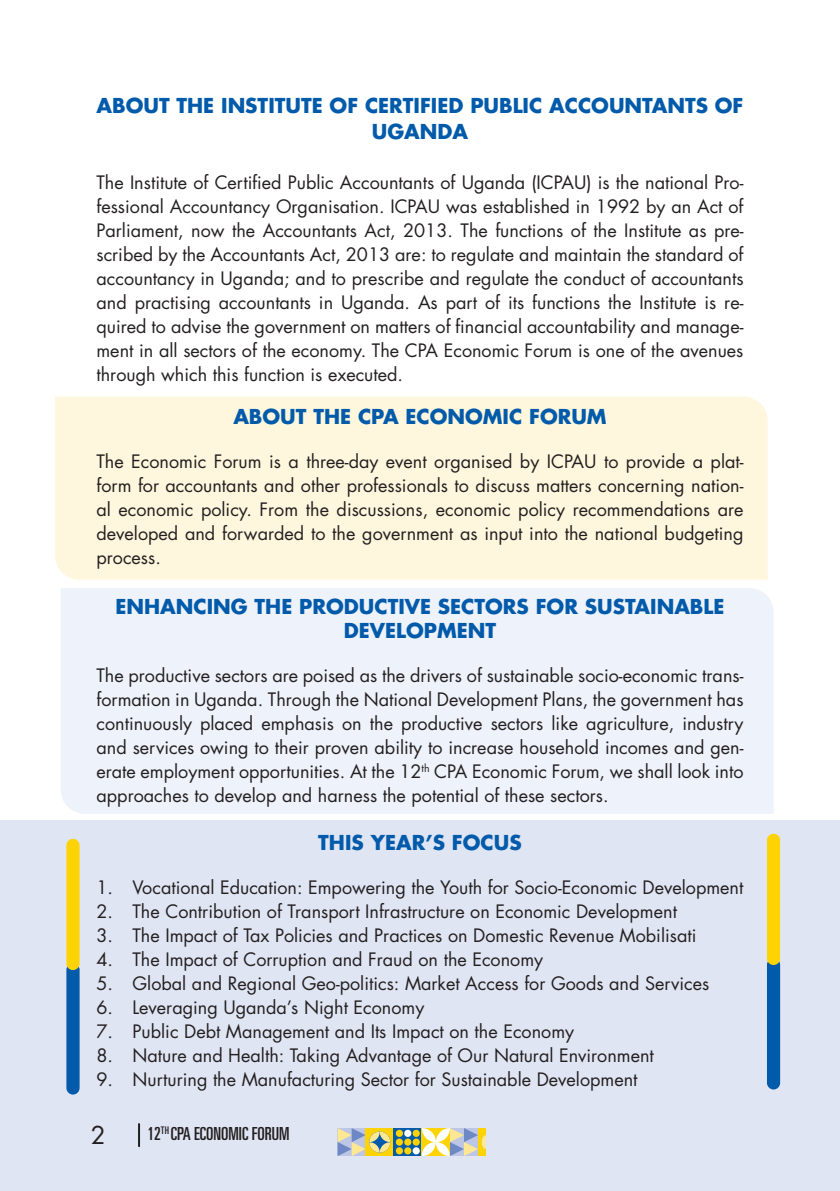
<style>
.page{position:relative;width:840px;height:1191px;background:#fff}
.page>*{position:absolute;margin:0;border:0;box-sizing:border-box;transform-origin:0 0}
.t1{font:24px "Futura Std";color:#231f20}
.Normal__Web{font:700 20px/26px "Futura Std";color:#015aaa;text-align:center}
.Normal__Web-2{font:18px/24px "Futura Std";color:#231f20;text-align:justify}
.t2{font:ultra-condensed 18px "Univers";color:#231f20}
</style>
<div class="page">
<div style="left:55px;top:396px;width:712px;height:183px;background:#fef7dd"></div>
<div style="left:61px;top:588px;width:712px;height:226px;background:#eef2fa"></div>
<div style="left:0;top:820px;width:839px;height:371px;background:#e0e5f3"></div>
<div style="left:66px;top:963px;width:14px;height:131px;background:#015aaa;border-radius:7px"></div>
<div style="left:66px;top:838px;width:14px;height:132px;background:#fed304;border-radius:7px"></div>
<div style="left:766px;top:958px;width:13px;height:131px;background:#015aaa;border-radius:7px"></div>
<div style="left:766px;top:833px;width:13px;height:132px;background:#fed304;border-radius:7px"></div>
<hr style="left:138px;top:1124px;width:2px;height:22px;background:#231f20">
<div style="left:365px;top:1128px;width:28px;height:27px;background:#fed304"></div>
<svg style="left:393px;top:1128px;width:28px;height:27px"></svg>
<svg style="left:337px;top:1128px;width:53px;height:27px"></svg>
<svg style="left:395px;top:1129px;width:8px;height:8px"></svg>
<div style="left:404px;top:1129px;width:7px;height:8px;background:#fff;border-radius:50%"></div>
<svg style="left:412px;top:1129px;width:7px;height:8px"></svg>
<svg style="left:395px;top:1138px;width:8px;height:7px"></svg>
<div style="left:404px;top:1138px;width:7px;height:7px;background:#fed304;border-radius:50%"></div>
<div style="left:412px;top:1138px;width:7px;height:7px;background:#fed304;border-radius:50%"></div>
<div style="left:395px;top:1147px;width:8px;height:7px;background:#fed304;border-radius:50%"></div>
<div style="left:404px;top:1147px;width:7px;height:7px;background:#fed304;border-radius:50%"></div>
<div style="left:412px;top:1147px;width:7px;height:7px;background:#fff;border-radius:50%"></div>
<svg style="left:421px;top:1128px;width:64px;height:27px;background:#dfd59c"></svg>
<p class="Normal__Web" style="left:96px;top:92px;width:648px">ABOUT THE INSTITUTE OF CERTIFIED PUBLIC ACCOUNTANTS OF<br>UGANDA</p>
<p class="Normal__Web-2" style="left:96px;top:170px;width:648px">The Institute of Certified Public Accountants of Uganda (ICPAU) is the national Pro&shy;fessional Accountancy Organisation. ICPAU was established in 1992 by an Act of Parliament, now the Accountants Act, 2013. The functions of the Institute as pre&shy;scribed by the Accountants Act, 2013 are: to regulate and maintain the standard of accountancy in Uganda; and to prescribe and regulate the conduct of accountants and practising accountants in Uganda. As part of its functions the Institute is re&shy;quired to advise the government on matters of financial accountability and manage&shy;ment in all sectors of the economy. The CPA Economic Forum is one of the avenues through which this function is executed.</p>
<p class="Normal__Web" style="left:233px;top:403px;width:374px">ABOUT THE CPA ECONOMIC FORUM</p>
<p class="Normal__Web-2" style="left:96px;top:449px;width:648px">The Economic Forum is a three-day event organised by ICPAU to provide a plat&shy;form for accountants and other professionals to discuss matters concerning nation&shy;al economic policy. From the discussions, economic policy recommendations are developed and forwarded to the government as input into the national budgeting process.</p>
<p class="Normal__Web" style="left:115px;top:594px;width:610px;line-height:24px">ENHANCING THE PRODUCTIVE SECTORS FOR SUSTAINABLE<br>DEVELOPMENT</p>
<p class="Normal__Web-2" style="left:96px;top:663px;width:648px">The productive sectors are poised as the drivers of sustainable socio-economic trans&shy;formation in Uganda. Through the National Development Plans, the government has continuously placed emphasis on the productive sectors like agriculture, industry and services owing to their proven ability to increase household incomes and gen&shy;erate employment opportunities. At the 12<sup>th</sup> CPA Economic Forum, we shall look into approaches to develop and harness the potential of these sectors.</p>
<p class="Normal__Web" style="left:318px;top:829px;width:205px">THIS YEAR’S FOCUS</p>
<p class="Normal__Web-2" style="left:96px;top:876px;width:648px">1. Vocational Education: Empowering the Youth for Socio-Economic Development</p>
<p class="Normal__Web-2" style="left:96px;top:900px;width:581px">2. The Contribution of Transport Infrastructure on Economic Development</p>
<p class="Normal__Web-2" style="left:96px;top:924px;width:601px">3. The Impact of Tax Policies and Practices on Domestic Revenue Mobilisati</p>
<p class="Normal__Web-2" style="left:96px;top:948px;width:448px">4. The Impact of Corruption and Fraud on the Economy</p>
<p class="Normal__Web-2" style="left:96px;top:972px;width:614px">5. Global and Regional Geo-politics: Market Access for Goods and Services</p>
<p class="Normal__Web-2" style="left:96px;top:996px;width:329px">6. Leveraging Uganda’s Night Economy</p>
<p class="Normal__Web-2" style="left:96px;top:1020px;width:479px">7. Public Debt Management and Its Impact on the Economy</p>
<p class="Normal__Web-2" style="left:96px;top:1044px;width:558px">8. Nature and Health: Taking Advantage of Our Natural Environment</p>
<p class="Normal__Web-2" style="left:96px;top:1068px;width:542px">9. Nurturing the Manufacturing Sector for Sustainable Development</p>
<p class="t2" style="left:147px;top:1123px;width:143px">12<sup>TH</sup> CPA ECONOMIC FORUM</p>
<h1 class="t1" style="left:91px;top:1119px;width:16px">2</h1>
</div>
